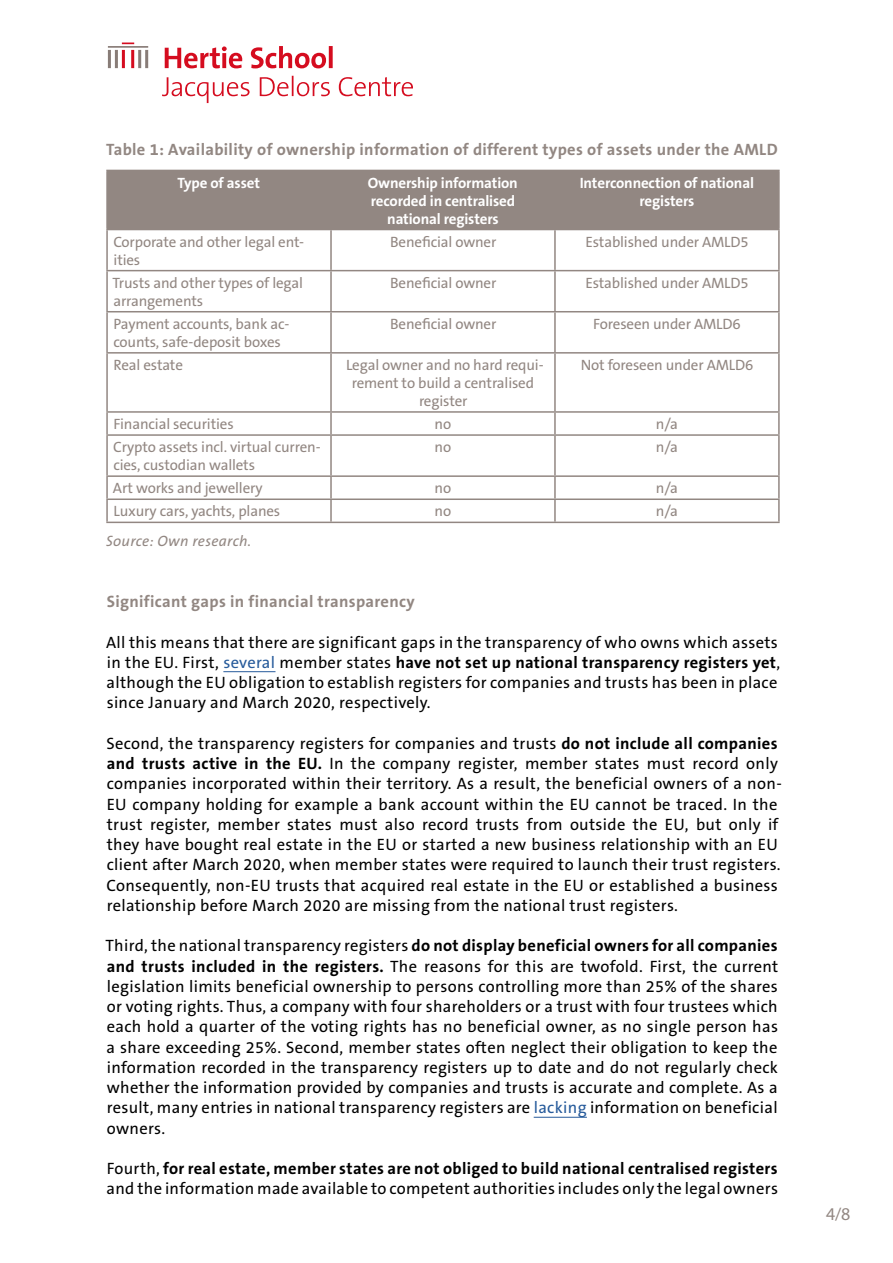
<style>
.page{position:relative;width:893px;height:1263px;background:#fff}
.page>*{position:absolute;margin:0;border:0;box-sizing:border-box;transform-origin:0 0}
.t1{font:18px "Myriad Pro";color:#928782}
.t2{font:16.5px/20.2px "The Sans B W5 Plain";letter-spacing:.02em;color:#000}
.t3{font:700 16.5px "The Sans B W7";letter-spacing:.02em;color:#000}
.t4{font:700 16.5px "The Sans B W7";letter-spacing:.02em;color:#928782}
.t5{font:15px/18px "The Sans B W5 Plain";letter-spacing:-.01em;color:#928782}
.t6{font:700 15px/18px "The Sans B W7";letter-spacing:-.01em;color:#fff;text-align:center}
.t7{font:italic 15px "The Sans B W5 Plain";letter-spacing:.02em;color:#928782}
.s1{font-family:"The Sans B W5 Plain";font-weight:400}
.s2{font-family:"The Sans B W5 Plain";font-weight:400;color:#275b9b}
.s3{font-family:"The Sans B W7";font-weight:700}
.s4{color:#275b9b}
</style>
<div class="page">
<hr style="left:115px;top:50px;width:3px;height:18px;background:#887c77">
<hr style="left:108px;top:50px;width:3px;height:18px;background:#887c77">
<hr style="left:108px;top:46px;width:40px;height:2px;background:#887c77">
<svg style="left:122px;top:43px;width:291px;height:60px"></svg>
<hr style="left:223px;top:671px;width:52px;height:1px;background:#275b9b">
<hr style="left:534px;top:1117px;width:53px;height:1px;background:#275b9b">
<div style="left:108px;top:171px;width:670px;height:58px;background:#928782"></div>
<hr style="left:106px;top:500px;width:2px;height:22px;background:#928782">
<hr style="left:106px;top:522px;width:225px;height:1px;background:#928782">
<hr style="left:330px;top:171px;width:2px;height:58px;background:#928782">
<hr style="left:330px;top:230px;width:2px;height:40px;background:#928782">
<hr style="left:330px;top:271px;width:2px;height:40px;background:#928782">
<hr style="left:330px;top:312px;width:2px;height:40px;background:#928782">
<hr style="left:330px;top:354px;width:2px;height:57px;background:#928782">
<hr style="left:330px;top:413px;width:2px;height:21px;background:#928782">
<hr style="left:330px;top:436px;width:2px;height:39px;background:#928782">
<hr style="left:330px;top:477px;width:2px;height:21px;background:#928782">
<hr style="left:330px;top:500px;width:2px;height:22px;background:#928782">
<hr style="left:331px;top:522px;width:224px;height:1px;background:#928782">
<hr style="left:554px;top:171px;width:2px;height:58px;background:#928782">
<hr style="left:554px;top:230px;width:2px;height:40px;background:#928782">
<hr style="left:554px;top:271px;width:2px;height:40px;background:#928782">
<hr style="left:554px;top:312px;width:2px;height:40px;background:#928782">
<hr style="left:554px;top:354px;width:2px;height:57px;background:#928782">
<hr style="left:554px;top:413px;width:2px;height:21px;background:#928782">
<hr style="left:554px;top:436px;width:2px;height:39px;background:#928782">
<hr style="left:554px;top:477px;width:2px;height:21px;background:#928782">
<hr style="left:554px;top:500px;width:2px;height:22px;background:#928782">
<hr style="left:778px;top:500px;width:2px;height:22px;background:#928782">
<hr style="left:555px;top:522px;width:225px;height:1px;background:#928782">
<hr style="left:106px;top:477px;width:2px;height:21px;background:#928782">
<hr style="left:778px;top:477px;width:2px;height:21px;background:#928782">
<hr style="left:106px;top:498px;width:225px;height:2px;background:#928782">
<hr style="left:331px;top:498px;width:224px;height:2px;background:#928782">
<hr style="left:555px;top:498px;width:225px;height:2px;background:#928782">
<hr style="left:106px;top:436px;width:2px;height:39px;background:#928782">
<hr style="left:778px;top:436px;width:2px;height:39px;background:#928782">
<hr style="left:106px;top:475px;width:225px;height:2px;background:#928782">
<hr style="left:331px;top:475px;width:224px;height:2px;background:#928782">
<hr style="left:555px;top:475px;width:225px;height:2px;background:#928782">
<hr style="left:106px;top:413px;width:2px;height:21px;background:#928782">
<hr style="left:778px;top:413px;width:2px;height:21px;background:#928782">
<hr style="left:106px;top:434px;width:225px;height:2px;background:#928782">
<hr style="left:331px;top:434px;width:224px;height:2px;background:#928782">
<hr style="left:555px;top:434px;width:225px;height:2px;background:#928782">
<hr style="left:106px;top:354px;width:2px;height:57px;background:#928782">
<hr style="left:778px;top:354px;width:2px;height:57px;background:#928782">
<hr style="left:106px;top:411px;width:225px;height:2px;background:#928782">
<hr style="left:331px;top:411px;width:224px;height:2px;background:#928782">
<hr style="left:555px;top:411px;width:225px;height:2px;background:#928782">
<hr style="left:106px;top:312px;width:2px;height:40px;background:#928782">
<hr style="left:778px;top:312px;width:2px;height:40px;background:#928782">
<hr style="left:106px;top:352px;width:225px;height:2px;background:#928782">
<hr style="left:331px;top:352px;width:224px;height:2px;background:#928782">
<hr style="left:555px;top:352px;width:225px;height:2px;background:#928782">
<hr style="left:106px;top:271px;width:2px;height:40px;background:#928782">
<hr style="left:778px;top:271px;width:2px;height:40px;background:#928782">
<hr style="left:106px;top:311px;width:225px;height:1px;background:#928782">
<hr style="left:331px;top:311px;width:224px;height:1px;background:#928782">
<hr style="left:555px;top:311px;width:225px;height:1px;background:#928782">
<hr style="left:106px;top:230px;width:2px;height:40px;background:#928782">
<hr style="left:778px;top:230px;width:2px;height:40px;background:#928782">
<hr style="left:106px;top:270px;width:225px;height:1px;background:#928782">
<hr style="left:331px;top:270px;width:224px;height:1px;background:#928782">
<hr style="left:555px;top:270px;width:225px;height:1px;background:#928782">
<hr style="left:106px;top:170px;width:225px;height:1px;background:#928782">
<hr style="left:106px;top:171px;width:2px;height:58px;background:#928782">
<hr style="left:331px;top:170px;width:224px;height:1px;background:#928782">
<hr style="left:555px;top:170px;width:225px;height:1px;background:#928782">
<hr style="left:778px;top:171px;width:2px;height:58px;background:#928782">
<hr style="left:106px;top:229px;width:225px;height:1px;background:#928782">
<hr style="left:331px;top:229px;width:224px;height:1px;background:#928782">
<hr style="left:555px;top:229px;width:225px;height:1px;background:#928782">
<p class="t4" style="left:106px;top:138px;width:673px">Table 1: Availability of ownership information of different types of assets under the AMLD</p>
<p class="t6" style="left:178px;top:174px;width:84px">Type of asset</p>
<p class="t6" style="left:368px;top:174px;width:151px">Ownership information recorded in centralised national registers</p>
<p class="t6" style="left:580px;top:174px;width:176px">Interconnection of national registers</p>
<p class="t5" style="left:113px;top:233px;width:192px">Corporate and other legal ent&shy;ities</p>
<p class="t5" style="left:390px;top:233px;width:108px">Beneficial owner</p>
<p class="t5" style="left:585px;top:233px;width:165px">Established under AMLD5</p>
<p class="t5" style="left:112px;top:274px;width:192px">Trusts and other types of legal arrangements</p>
<p class="t5" style="left:390px;top:274px;width:108px">Beneficial owner</p>
<p class="t5" style="left:585px;top:274px;width:165px">Established under AMLD5</p>
<p class="t5" style="left:113px;top:315px;width:177px">Payment accounts, bank ac&shy;counts, safe-deposit boxes</p>
<p class="t5" style="left:390px;top:315px;width:108px">Beneficial owner</p>
<p class="t5" style="left:593px;top:315px;width:149px">Foreseen under AMLD6</p>
<p class="t5" style="left:114px;top:356px;width:71px">Real estate</p>
<p class="t5" style="left:346px;top:356px;width:199px;text-align:center">Legal owner and no hard requi&shy;rement to build a centralised register</p>
<p class="t5" style="left:581px;top:356px;width:174px">Not foreseen under AMLD6</p>
<p class="t5" style="left:114px;top:415px;width:122px">Financial securities</p>
<p class="t5" style="left:435px;top:415px;width:18px">no</p>
<p class="t5" style="left:656px;top:415px;width:23px">n/a</p>
<p class="t5" style="left:113px;top:438px;width:209px">Crypto assets incl. virtual curren&shy;cies, custodian wallets</p>
<p class="t5" style="left:435px;top:438px;width:18px">no</p>
<p class="t5" style="left:656px;top:438px;width:23px">n/a</p>
<p class="t5" style="left:113px;top:479px;width:151px">Art works and jewellery</p>
<p class="t5" style="left:435px;top:479px;width:18px">no</p>
<p class="t5" style="left:656px;top:479px;width:23px">n/a</p>
<p class="t5" style="left:114px;top:502px;width:168px">Luxury cars, yachts, planes</p>
<p class="t5" style="left:435px;top:502px;width:18px">no</p>
<p class="t5" style="left:656px;top:502px;width:23px">n/a</p>
<p class="t7" style="left:106px;top:532px;width:147px">Source: Own research.</p>
<p class="t4" style="left:107px;top:591px;width:309px">Significant gaps in financial transparency</p>
<p class="t2" style="left:106px;top:632px;width:673px">All this means that there are significant gaps in the transparency of who owns which assets</p>
<p class="t3" style="left:107px;top:652px;width:675px"><span class="s1">in the EU. First,</span> <span class="s2">several</span> <span class="s1">member states</span> have not set up national transparency registers yet<span class="s1">,</span></p>
<p class="t2" style="left:107px;top:672px;width:672px">although the EU obligation to establish registers for companies and trusts has been in place since January and March 2020, respectively.</p>
<p class="t2" style="left:106px;top:733px;width:677px">Second, the transparency registers for companies and trusts <span class="s3">do not include all companies and trusts active in the EU.</span> In the company register, member states must record only companies incorporated within their territory. As a result, the beneficial owners of a non-EU company holding for example a bank account within the EU cannot be traced. In the trust register, member states must also record trusts from outside the EU, but only if they have bought real estate in the EU or started a new business relationship with an EU client after March 2020, when member states were required to launch their trust registers.<br>Consequently, non-EU trusts that acquired real estate in the EU or established a business relationship before March 2020 are missing from the national trust registers.</p>
<p class="t3" style="left:105px;top:935px;width:674px"><span class="s1">Third, the national transparency registers</span> do not display beneficial owners for all companies</p>
<p class="t2" style="left:107px;top:956px;width:673px;text-align:justify"><span class="s3">and trusts included in the registers.</span> The reasons for this are twofold. First, the current legislation limits beneficial ownership to persons controlling more than 25% of the shares or voting rights. Thus, a company with four shareholders or a trust with four trustees which each hold a quarter of the voting rights has no beneficial owner, as no single person has a share exceeding 25%. Second, member states often neglect their obligation to keep the information recorded in the transparency registers up to date and do not regularly check whether the information provided by companies and trusts is accurate and complete. As a result, many entries in national transparency registers are <span class="s4">lacking</span> information on beneficial owners.</p>
<p class="t3" style="left:107px;top:1158px;width:672px"><span class="s1">Fourth,</span> for real estate, member states are not obliged to build national centralised registers</p>
<p class="t2" style="left:107px;top:1179px;width:673px">and the information made available to competent authorities includes only the legal owners</p>
<p class="t1" style="left:826px;top:1203px;width:26px">4/8</p>
</div>
